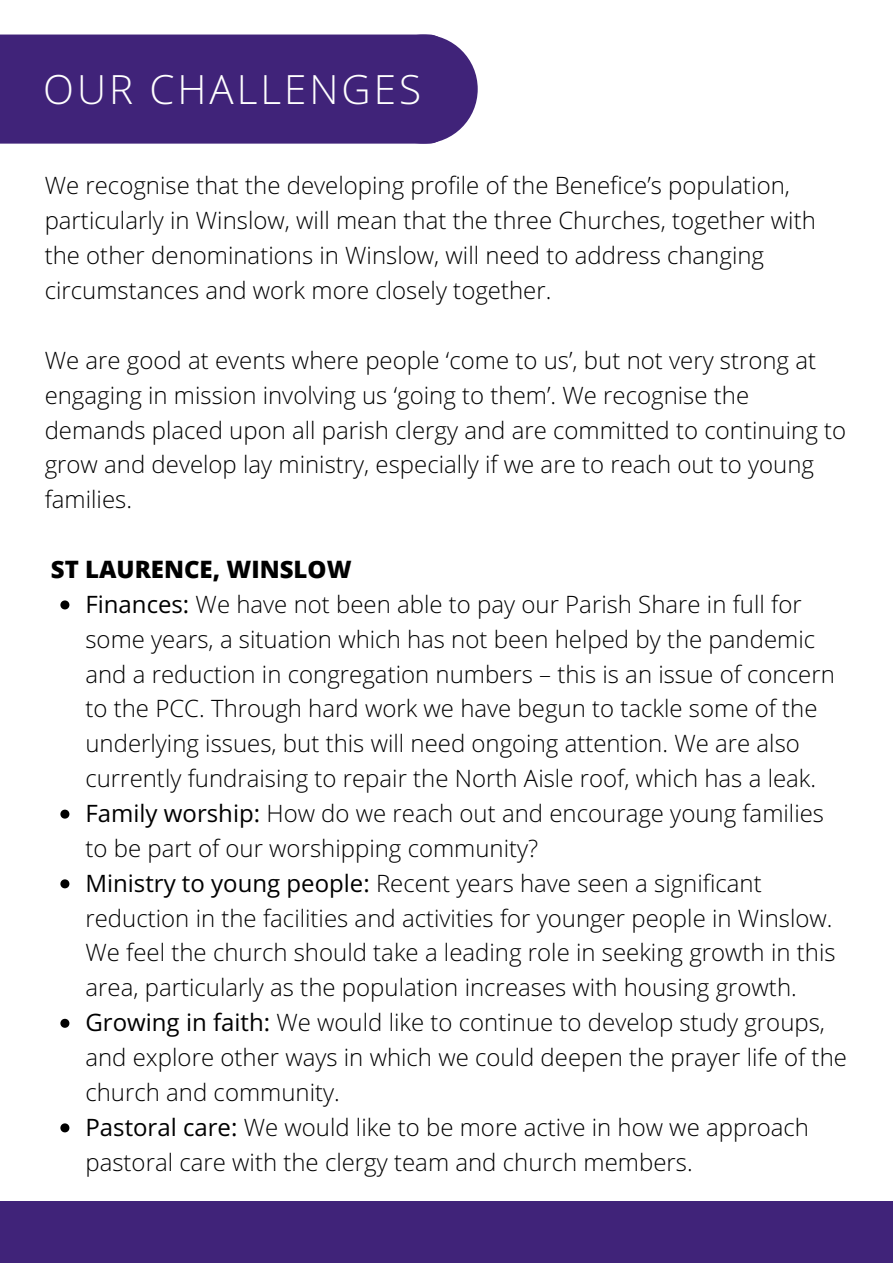
<style>
.page{position:relative;width:893px;height:1264px;background:#fff}
.page>*{position:absolute;margin:0;border:0;box-sizing:border-box;transform-origin:0 0}
.t1{font:300 40.35px "Open Sans Hebrew";letter-spacing:.075em;color:#fff}
.t2{font:300 24px/34.8px "Open Sans Hebrew";color:#000}
.t3{font:800 24px "Open Sans";color:#000}
.s1{font-weight:400}
</style>
<div class="page">
<svg style="left:60px;top:600px;width:9px;height:9px"></svg>
<svg style="left:60px;top:809px;width:9px;height:9px"></svg>
<svg style="left:60px;top:879px;width:9px;height:9px"></svg>
<svg style="left:60px;top:1018px;width:9px;height:9px"></svg>
<svg style="left:60px;top:1123px;width:9px;height:9px"></svg>
<div style="left:0;top:1201px;width:892px;height:61px;background:#402379"></div>
<div style="left:0;top:35px;width:447px;height:109px;background:#402379"></div>
<div style="left:368px;top:35px;width:109px;height:109px;background:#402379;border-radius:50%"></div>
<h1 class="t1" style="left:43px;top:61px;width:379px">OUR CHALLENGES</h1>
<p class="t2" style="left:45px;top:168px;width:772px">We recognise that the developing profile of the Benefice’s population, particularly in Winslow, will mean that the three Churches, together with the other denominations in Winslow, will need to address changing circumstances and work more closely together.</p>
<p class="t2" style="left:45px;top:342px;width:803px">We are good at events where people ‘come to us’, but not very strong at engaging in mission involving us ‘going to them’. We recognise the demands placed upon all parish clergy and are committed to continuing to grow and develop lay ministry, especially if we are to reach out to young families.</p>
<p class="t3" style="left:51px;top:552px;width:302px">ST LAURENCE, WINSLOW</p>
<p class="t2" style="left:85px;top:586px;width:763px"><span class="s1">Finances:</span> We have not been able to pay our Parish Share in full for some years, a situation which has not been helped by the pandemic and a reduction in congregation numbers – this is an issue of concern to the PCC. Through hard work we have begun to tackle some of the underlying issues, but this will need ongoing attention. We are also currently fundraising to repair the North Aisle roof, which has a leak.<br><span class="s1">Family worship:</span> How do we reach out and encourage young families to be part of our worshipping community?<br><span class="s1">Ministry to young people:</span> Recent years have seen a significant reduction in the facilities and activities for younger people in Winslow.<br>We feel the church should take a leading role in seeking growth in this area, particularly as the population increases with housing growth.<br><span class="s1">Growing in faith:</span> We would like to continue to develop study groups, and explore other ways in which we could deepen the prayer life of the church and community.<br><span class="s1">Pastoral care:</span> We would like to be more active in how we approach pastoral care with the clergy team and church members.</p>
</div>
